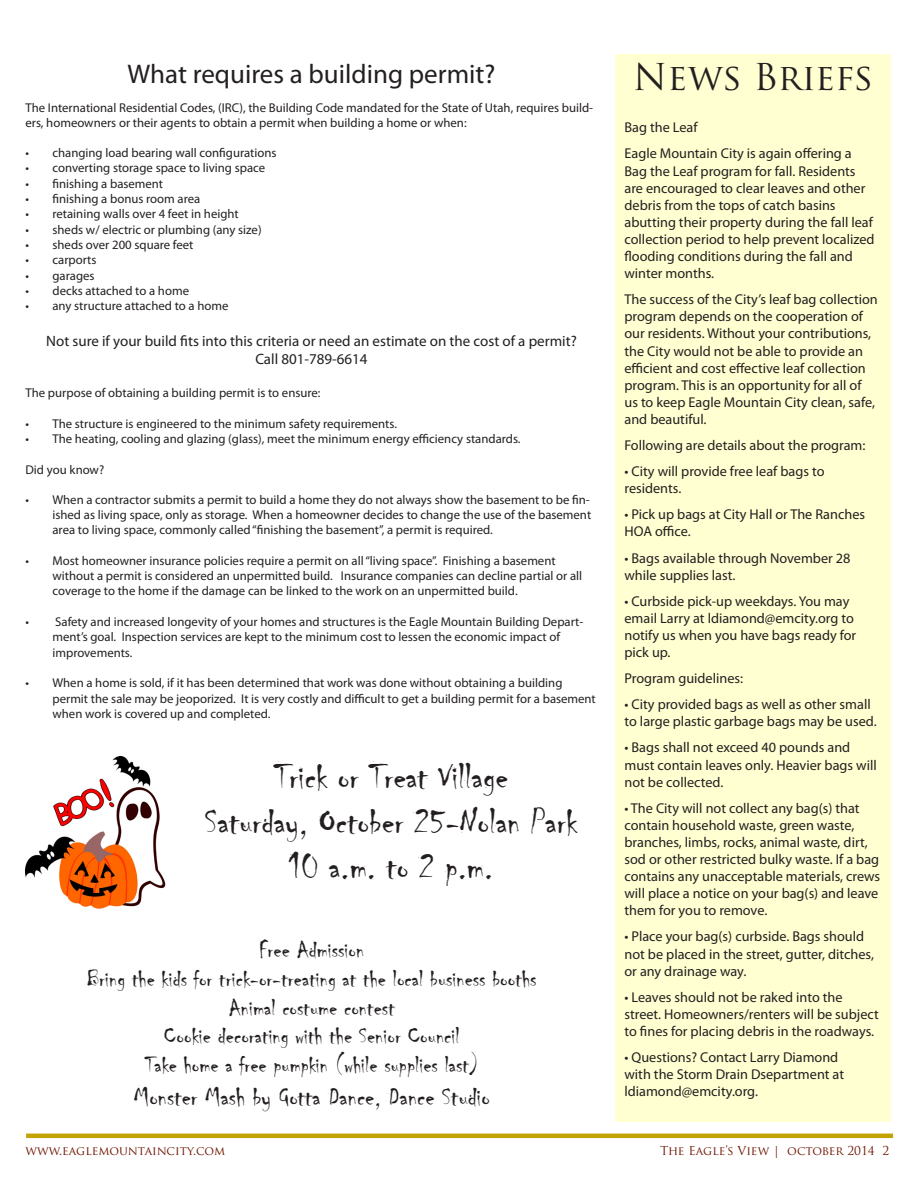
<style>
.page{position:relative;width:918px;height:1188px;background:#fff}
.page>*{position:absolute;margin:0;border:0;box-sizing:border-box;transform-origin:0 0}
.t1{font:37.5px "Chiller";color:#231f20}
.t2{font:36px "Trajan Pro";color:#231f20}
.t3{font:27px "Chiller";color:#231f20}
.Plain_Text{font:27px "Myriad Pro";color:#231f20}
.t4{font:24px "Chiller";color:#231f20}
.t5{font:15px "Myriad Pro";color:#231f20}
.t6{font:14.25px/17.1px "Myriad Pro";color:#231f20}
.t7{font:12.75px/15.3px "Myriad Pro";color:#231f20}
.t8{font:12px "Trajan Pro";color:#701301}
</style>
<div class="page">
<hr style="left:26px;top:1134px;width:867px;height:4px;background:#c3a303">
<div style="left:615px;top:54px;width:276px;height:1067px;background:#ffffd1"></div>
<img style="left:25px;top:756px;width:141px;height:153px">
<p class="Plain_Text" style="left:128px;top:58px;width:369px">What requires a building permit?</p>
<p class="t7" style="left:26px;top:100px;width:569px">The International Residential Codes, (IRC), the Building Code mandated for the State of Utah, requires build&shy;ers, homeowners or their agents to obtain a permit when building a home or when:</p>
<p class="t7" style="left:26px;top:145px;width:253px">• changing load bearing wall configurations</p>
<p class="t7" style="left:26px;top:160px;width:241px">• converting storage space to living space</p>
<p class="t7" style="left:26px;top:176px;width:139px">• finishing a basement</p>
<p class="t7" style="left:26px;top:191px;width:176px">• finishing a bonus room area</p>
<p class="t7" style="left:26px;top:206px;width:215px">• retaining walls over 4 feet in height</p>
<p class="t7" style="left:26px;top:222px;width:238px">• sheds w/ electric or plumbing (any size)</p>
<p class="t7" style="left:26px;top:237px;width:170px">• sheds over 200 square feet</p>
<p class="t7" style="left:26px;top:252px;width:73px">• carports</p>
<p class="t7" style="left:26px;top:267px;width:71px">• garages</p>
<p class="t7" style="left:26px;top:283px;width:165px">• decks attached to a home</p>
<p class="t7" style="left:26px;top:298px;width:205px">• any structure attached to a home</p>
<p class="t5" style="left:46px;top:332px;width:532px">Not sure if your build fits into this criteria or need an estimate on the cost of a permit?</p>
<p class="t5" style="left:255px;top:350px;width:114px">Call 801-789-6614</p>
<p class="t7" style="left:26px;top:385px;width:297px">The purpose of obtaining a building permit is to ensure:</p>
<p class="t7" style="left:26px;top:416px;width:373px">• The structure is engineered to the minimum safety requirements.</p>
<p class="t7" style="left:26px;top:431px;width:497px">• The heating, cooling and glazing (glass), meet the minimum energy efficiency standards.</p>
<p class="t7" style="left:26px;top:462px;width:80px">Did you know?</p>
<p class="t7" style="left:52px;top:492px;width:540px;text-align:justify;text-indent:-27px">• When a contractor submits a permit to build a home they do not always show the basement to be fin&shy;ished as living space, only as storage. When a homeowner decides to change the use of the basement area to living space, commonly called “finishing the basement”, a permit is required.</p>
<p class="t7" style="left:52px;top:553px;width:531px;text-indent:-27px">• Most homeowner insurance policies require a permit on all “living space”. Finishing a basement without a permit is considered an unpermitted build. Insurance companies can decline partial or all coverage to the home if the damage can be linked to the work on an unpermitted build.</p>
<p class="t7" style="left:52px;top:614px;width:532px;text-indent:-27px">• Safety and increased longevity of your homes and structures is the Eagle Mountain Building Depart&shy;ment’s goal. Inspection services are kept to the minimum cost to lessen the economic impact of improvements.</p>
<p class="t7" style="left:52px;top:675px;width:545px;text-indent:-27px">• When a home is sold, if it has been determined that work was done without obtaining a building permit the sale may be jeoporized. It is very costly and difficult to get a building permit for a basement when work is covered up and completed.</p>
<p class="t1" style="left:274px;top:756px;width:235px">Trick or Treat Village</p>
<p class="t1" style="left:205px;top:801px;width:374px">Saturday, October 25-Nolan Park</p>
<p class="t1" style="left:289px;top:846px;width:205px">10 a.m. to 2 p.m.</p>
<p class="t4" style="left:259px;top:937px;width:107px">Free Admission</p>
<p class="t4" style="left:87px;top:965px;width:451px">Bring the kids for trick-or-treating at the local business booths</p>
<p class="t4" style="left:229px;top:994px;width:168px">Animal costume contest</p>
<p class="t4" style="left:164px;top:1023px;width:297px">Cookie decorating with the Senior Council</p>
<p class="t4" style="left:145px;top:1052px;width:335px">Take home a free pumpkin (while supplies last)</p>
<p class="t3" style="left:134px;top:1082px;width:358px">Monster Mash by Gotta Dance, Dance Studio</p>
<p class="t2" style="left:633px;top:54px;width:241px">News Briefs</p>
<p class="t6" style="left:624px;top:114px;width:229px;line-height:26.1px">Bag the Leaf<br>Eagle Mountain City is again offering a</p>
<p class="t6" style="left:624px;top:162px;width:252px">Bag the Leaf program for fall. Residents are encouraged to clear leaves and other debris from the tops of catch basins abutting their property during the fall leaf collection period to help prevent localized flooding conditions during the fall and winter months.</p>
<p class="t6" style="left:624px;top:291px;width:255px">The success of the City’s leaf bag collection program depends on the cooperation of our residents. Without your contributions, the City would not be able to provide an efficient and cost effective leaf collection program. This is an opportunity for all of us to keep Eagle Mountain City clean, safe, and beautiful.</p>
<p class="t6" style="left:624px;top:436px;width:242px">Following are details about the program:</p>
<p class="t6" style="left:624px;top:463px;width:202px">• City will provide free leaf bags to residents.</p>
<p class="t6" style="left:624px;top:506px;width:242px">• Pick up bags at City Hall or The Ranches<br>HOA office.</p>
<p class="t6" style="left:624px;top:549px;width:227px">• Bags available through November 28 while supplies last.</p>
<p class="t6" style="left:624px;top:592px;width:233px">• Curbside pick-up weekdays. You may email Larry at ldiamond@emcity.org to notify us when you have bags ready for pick up.</p>
<p class="t6" style="left:624px;top:670px;width:120px">Program guidelines:</p>
<p class="t6" style="left:624px;top:696px;width:254px">• City provided bags as well as other small to large plastic garbage bags may be used.</p>
<p class="t6" style="left:624px;top:739px;width:254px">• Bags shall not exceed 40 pounds and must contain leaves only. Heavier bags will not be collected.</p>
<p class="t6" style="left:624px;top:799px;width:257px">• The City will not collect any bag(s) that contain household waste, green waste, branches, limbs, rocks, animal waste, dirt, sod or other restricted bulky waste. If a bag contains any unacceptable materials, crews will place a notice on your bag(s) and leave them for you to remove.</p>
<p class="t6" style="left:624px;top:928px;width:251px">• Place your bag(s) curbside. Bags should not be placed in the street, gutter, ditches, or any drainage way.</p>
<p class="t6" style="left:624px;top:988px;width:256px">• Leaves should not be raked into the street. Homeowners/renters will be subject to fines for placing debris in the roadways.</p>
<p class="t6" style="left:624px;top:1048px;width:221px">• Questions? Contact Larry Diamond with the Storm Drain Dsepartment at ldiamond@emcity.org.</p>
<p class="t8" style="left:26px;top:1143px;width:201px">www.eaglemountaincity.com</p>
<p class="t8" style="left:660px;top:1143px;width:231px">The Eagle’s View | october 2014 2</p>
</div>
